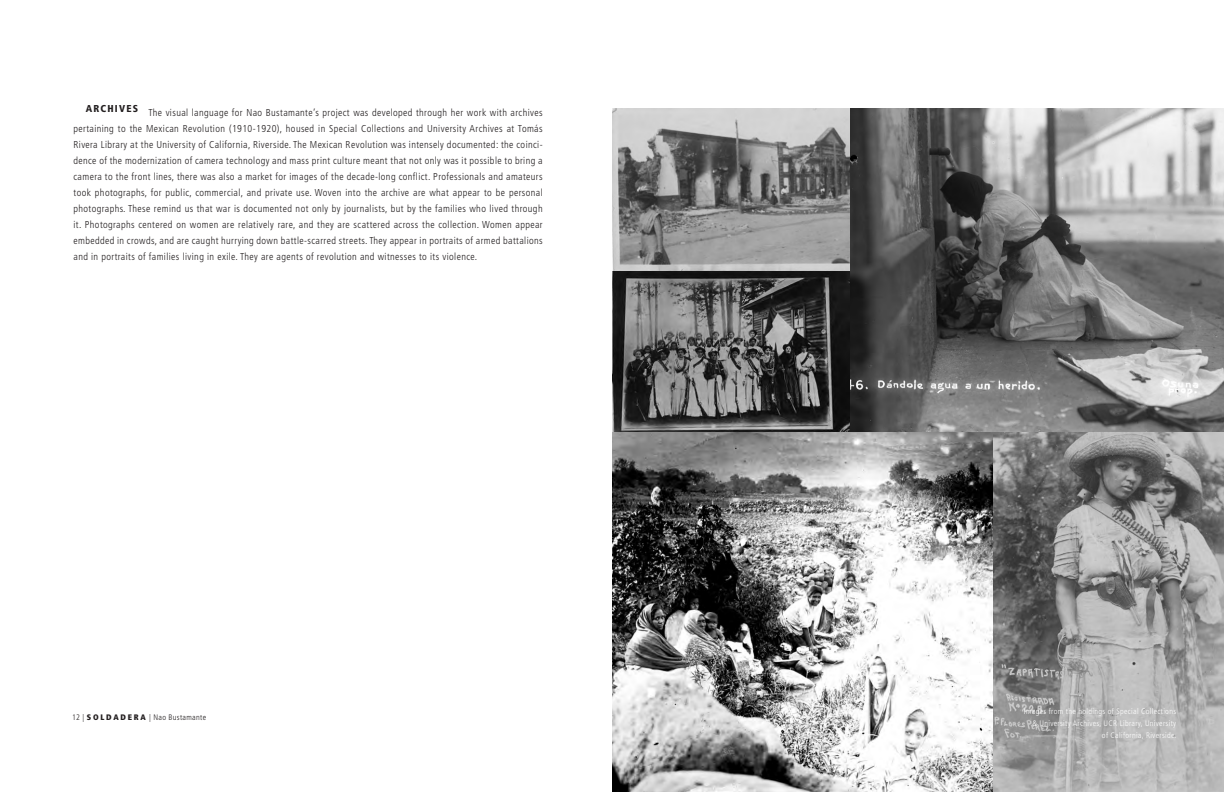
<style>
.page{position:relative;width:1224px;height:792px;background:#fff}
.page>*{position:absolute;margin:0;border:0;box-sizing:border-box;transform-origin:0 0}
.t1{font:300 condensed 10px/16px "Frutiger";letter-spacing:.04em;color:#231f20;text-align:justify}
.t2{font:300 condensed 8px/12px "Frutiger";letter-spacing:.04em;color:#fff;text-align:right}
.t3{font:300 condensed 8px "Frutiger";letter-spacing:.04em;color:#231f20}
.s1{font-weight:900}
</style>
<div class="page">
<img style="left:612px;top:432px;width:612px;height:360px">
<img style="left:850px;top:108px;width:374px;height:324px">
<img style="left:612px;top:108px;width:238px;height:324px">
<p class="t1" style="left:73px;top:104px;width:471px;text-indent:12px"><sup>ARCHIVES</sup> The visual language for Nao Bustamante’s project was developed through her work with archives pertaining to the Mexican Revolution (1910-1920), housed in Special Collections and University Archives at Tomás Rivera Library at the University of California, Riverside. The Mexican Revolution was intensely documented: the coinci&shy;dence of the modernization of camera technology and mass print culture meant that not only was it possible to bring a camera to the front lines, there was also a market for images of the decade-long conflict. Professionals and amateurs took photographs, for public, commercial, and private use. Woven into the archive are what appear to be personal photographs. These remind us that war is documented not only by journalists, but by the families who lived through it. Photographs centered on women are relatively rare, and they are scattered across the collection. Women appear embedded in crowds, and are caught hurrying down battle-scarred streets. They appear in portraits of armed battalions and in portraits of families living in exile. They are agents of revolution and witnesses to its violence.</p>
<p class="t3" style="left:72px;top:712px;width:136px">12 | <span class="s1">S O L D A D E R A</span> | Nao Bustamante</p>
<p class="t2" style="left:1024px;top:705px;width:154px">Images from the holdings of Special Collections &amp; University Archives, UCR Library, University<br>of California, Riverside.</p>
</div>
